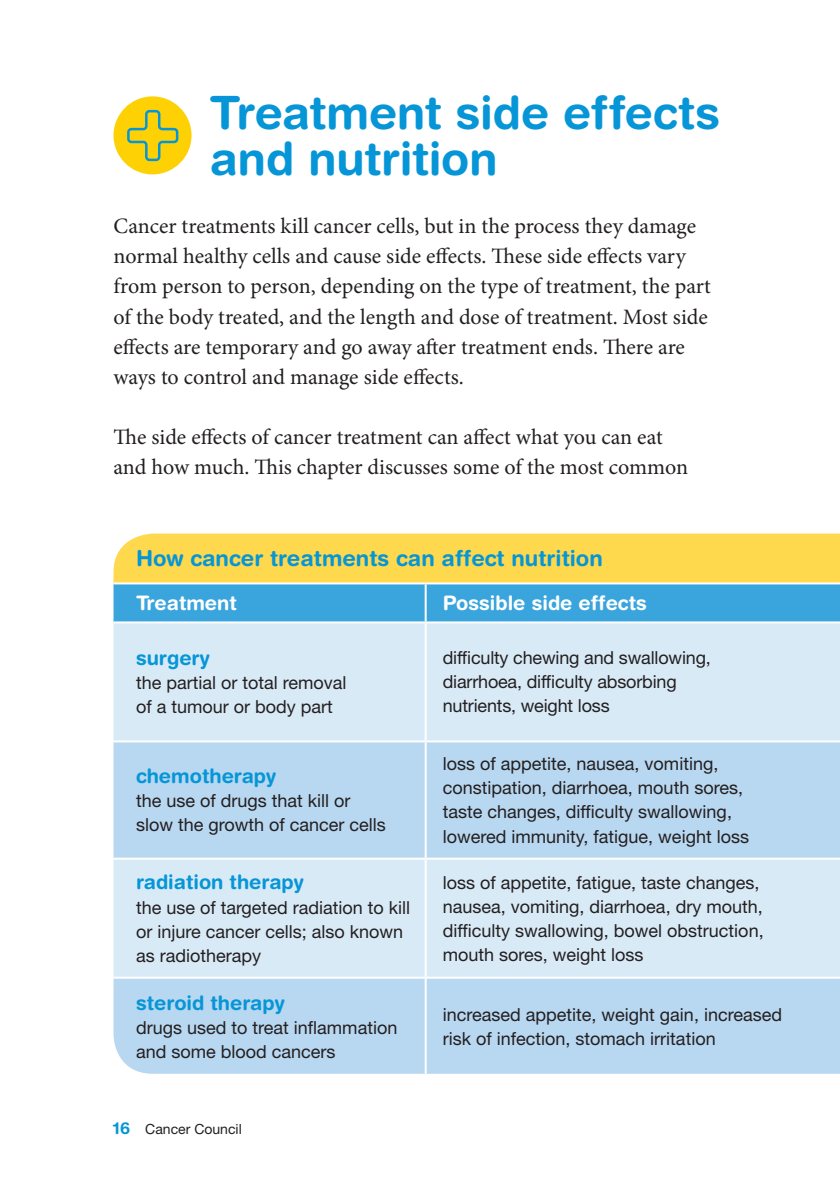
<style>
.page{position:relative;width:840px;height:1191px;background:#fff}
.page>*{position:absolute;margin:0;border:0;box-sizing:border-box;transform-origin:0 0}
._1__Ahead{font:700 46px/46px "Helvetica Rounded LT Std";letter-spacing:-.005em;color:#0696d7}
._4__Body_Copy{font:22px/30px "Minion Pro";color:#231f20}
._9__Table_A_Head{font:700 22px "Helvetica Rounded LT Std";color:#0696d7}
._9__Table_B_Head{font:700 20px "Helvetica Rounded LT Std";color:#0696d7}
._9__Table_B_Head-2{font:700 20px "Helvetica Rounded LT Std";color:#fff}
._9__Table_copy{font:18px/24px "Helvetica Neue LT Std";color:#231f20}
._9__Table_B_Head-3{font:18px/24px "Helvetica Neue LT Std";color:#231f20}
.t1{font:14px "Helvetica Neue LT Std";color:#231f20}
.s1{font-family:"Helvetica Rounded LT Std";font-weight:700;font-size:16.4px;color:#0696d7}
</style>
<div class="page">
<svg style="left:113px;top:623px;width:726px;height:450px;background:#c9e1f3"></svg>
<hr style="left:425px;top:740px;width:414px;height:2px;background:#fff">
<hr style="left:425px;top:857px;width:414px;height:2px;background:#fff">
<hr style="left:425px;top:976px;width:414px;height:2px;background:#fff">
<svg style="left:113px;top:533px;width:727px;height:90px;background:#adc490"></svg>
<hr style="left:113px;top:621px;width:312px;height:2px;background:#fff">
<hr style="left:113px;top:740px;width:312px;height:2px;background:#fff">
<hr style="left:113px;top:857px;width:312px;height:2px;background:#fff">
<hr style="left:113px;top:976px;width:312px;height:2px;background:#fff">
<hr style="left:424px;top:623px;width:2px;height:117px;background:#fff">
<hr style="left:424px;top:742px;width:2px;height:115px;background:#fff">
<hr style="left:424px;top:859px;width:2px;height:117px;background:#fff">
<hr style="left:424px;top:978px;width:2px;height:95px;background:#fff">
<div style="left:113px;top:96px;width:78px;height:78px;background:#fed105;border-radius:50%"></div>
<svg style="left:127px;top:109px;width:52px;height:53px"></svg>
<p class="_1__Ahead" style="left:210px;top:89px;width:511px">Treatment side effects and nutrition</p>
<p class="_4__Body_Copy" style="left:113px;top:211px;width:598px">Cancer treatments kill cancer cells, but in the process they damage normal healthy cells and cause side effects. These side effects vary from person to person, depending on the type of treatment, the part of the body treated, and the length and dose of treatment. Most side effects are temporary and go away after treatment ends. There are ways to control and manage side effects.</p>
<p class="_4__Body_Copy" style="left:113px;top:421px;width:575px">The side effects of cancer treatment can affect what you can eat and how much. This chapter discusses some of the most common</p>
<p class="_9__Table_A_Head" style="left:136px;top:545px;width:468px">How cancer treatments can affect nutrition</p>
<p class="_9__Table_B_Head-2" style="left:136px;top:591px;width:102px">Treatment</p>
<p class="_9__Table_B_Head-2" style="left:442px;top:591px;width:205px">Possible side effects</p>
<p class="_9__Table_B_Head" style="left:136px;top:646px;width:75px">surgery</p>
<p class="_9__Table_copy" style="left:136px;top:670px;width:212px">the partial or total removal of a tumour or body part</p>
<p class="_9__Table_B_Head" style="left:136px;top:764px;width:142px">chemotherapy</p>
<p class="_9__Table_copy" style="left:136px;top:788px;width:251px">the use of drugs that kill or slow the growth of cancer cells</p>
<p class="_9__Table_B_Head" style="left:136px;top:870px;width:169px">radiation therapy</p>
<p class="_9__Table_B_Head-3" style="left:136px;top:895px;width:275px">the use of targeted radiation to kill or injure cancer cells; also known as radiotherapy</p>
<p class="_9__Table_B_Head" style="left:136px;top:990px;width:150px">steroid therapy</p>
<p class="_9__Table_copy" style="left:136px;top:1015px;width:263px">drugs used to treat inflammation and some blood cancers</p>
<p class="t1" style="left:113px;top:1120px;width:130px"><span class="s1">16</span> Cancer Council</p>
<p class="_9__Table_copy" style="left:442px;top:645px;width:269px">difficulty chewing and swallowing, diarrhoea, difficulty absorbing nutrients, weight loss</p>
<p class="_9__Table_copy" style="left:442px;top:752px;width:308px">loss of appetite, nausea, vomiting, constipation, diarrhoea, mouth sores, taste changes, difficulty swallowing, lowered immunity, fatigue, weight loss</p>
<p class="_9__Table_copy" style="left:442px;top:870px;width:322px">loss of appetite, fatigue, taste changes, nausea, vomiting, diarrhoea, dry mouth, difficulty swallowing, bowel obstruction, mouth sores, weight loss</p>
<p class="_9__Table_copy" style="left:442px;top:1002px;width:341px">increased appetite, weight gain, increased risk of infection, stomach irritation</p>
</div>
